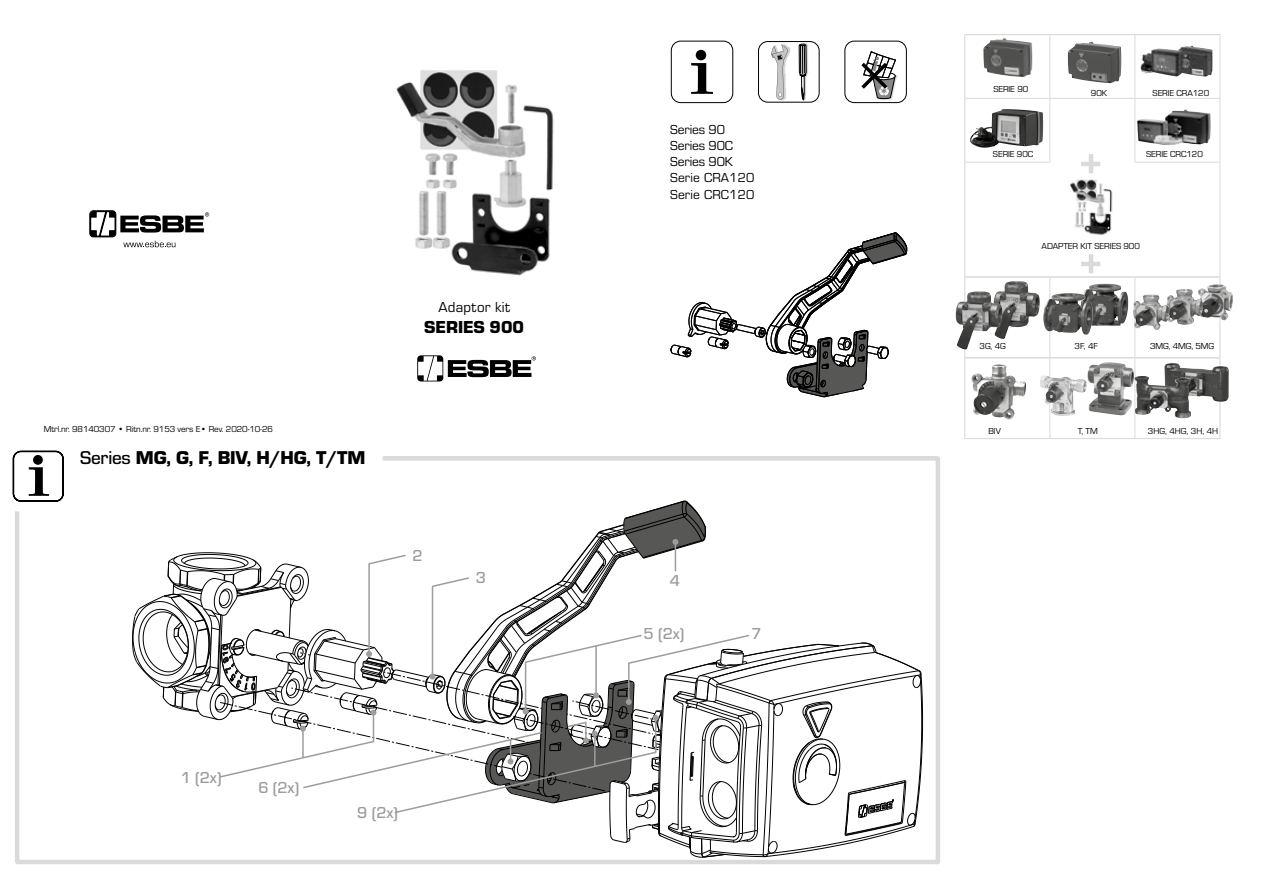
<style>
.page{position:relative;width:1263px;height:893px;background:#fff}
.page>*{position:absolute;margin:0;border:0;box-sizing:border-box;transform-origin:0 0}
.t1{font:700 19.2px "ESBE Eurostile";letter-spacing:-.01em;color:#000}
.t2{font:700 18px "ESBE Eurostile";color:#000}
.t3{font:500 16.5px "ESBE Eurostile";letter-spacing:-.01em;color:#9d9d9c}
.t4{font:15px "ESBE Eurostile";letter-spacing:.02em;color:#000}
.t5{font:13.5px/16.2px "ESBE Eurostile";color:#000}
.t6{font:9px "ESBE Eurostile";letter-spacing:-.01em;color:#000}
.s1{font-weight:500}
</style>
<div class="page">
<svg style="left:90px;top:211px;width:119px;height:36px"></svg>
<svg style="left:417px;top:355px;width:26px;height:26px"></svg>
<svg style="left:418px;top:356px;width:24px;height:25px"></svg>
<svg style="left:448px;top:356px;width:88px;height:21px"></svg>
<div style="left:758px;top:41px;width:61px;height:61px;border:1px solid #000;border-radius:9px"></div>
<img style="left:783px;top:43px;width:7px;height:58px">
<svg style="left:769px;top:44px;width:19px;height:57px"></svg>
<img style="left:800px;top:43px;width:9px;height:58px">
<svg style="left:799px;top:44px;width:8px;height:59px"></svg>
<div style="left:671px;top:41px;width:62px;height:62px;border:1px solid #000;border-radius:9px"></div>
<svg style="left:691px;top:50px;width:22px;height:44px"></svg>
<div style="left:844px;top:41px;width:63px;height:62px;border:1px solid #000;border-radius:9px"></div>
<svg style="left:861px;top:51px;width:35px;height:49px"></svg>
<svg style="left:671px;top:232px;width:236px;height:165px"></svg>
<svg style="left:15px;top:456px;width:925px;height:409px"></svg>
<svg style="left:12px;top:450px;width:53px;height:52px"></svg>
<svg style="left:132px;top:500px;width:791px;height:358px"></svg>
<img style="left:396px;top:70px;width:158px;height:206px">
<hr style="left:964px;top:34px;width:86px;height:1px;background:#dadada">
<hr style="left:964px;top:35px;width:1px;height:63px;background:#dadada">
<hr style="left:1050px;top:34px;width:85px;height:1px;background:#dadada">
<hr style="left:1135px;top:34px;width:85px;height:1px;background:#dadada">
<hr style="left:964px;top:98px;width:1px;height:64px;background:#dadada">
<hr style="left:964px;top:162px;width:1px;height:115px;background:#dadada">
<hr style="left:964px;top:277px;width:1px;height:81px;background:#dadada">
<hr style="left:1219px;top:278px;width:1px;height:80px;background:#dadada">
<hr style="left:964px;top:358px;width:1px;height:80px;background:#dadada">
<hr style="left:1219px;top:358px;width:1px;height:80px;background:#dadada">
<hr style="left:1049px;top:35px;width:1px;height:63px;background:#dadada">
<hr style="left:1134px;top:35px;width:1px;height:63px;background:#dadada">
<hr style="left:1219px;top:35px;width:1px;height:63px;background:#dadada">
<hr style="left:965px;top:98px;width:85px;height:1px;background:#dadada">
<hr style="left:1135px;top:98px;width:85px;height:1px;background:#dadada">
<hr style="left:1219px;top:99px;width:1px;height:63px;background:#dadada">
<hr style="left:965px;top:162px;width:85px;height:1px;background:#dadada">
<hr style="left:1134px;top:162px;width:86px;height:1px;background:#dadada">
<hr style="left:1219px;top:163px;width:1px;height:113px;background:#dadada">
<hr style="left:1049px;top:278px;width:1px;height:79px;background:#dadada">
<hr style="left:1134px;top:278px;width:1px;height:79px;background:#dadada">
<hr style="left:1049px;top:358px;width:1px;height:80px;background:#dadada">
<hr style="left:1134px;top:358px;width:1px;height:80px;background:#dadada">
<hr style="left:964px;top:438px;width:86px;height:1px;background:#dadada">
<hr style="left:1050px;top:438px;width:85px;height:1px;background:#dadada">
<hr style="left:1135px;top:438px;width:85px;height:1px;background:#dadada">
<hr style="left:965px;top:276px;width:85px;height:2px;background:#dadada">
<hr style="left:1050px;top:276px;width:85px;height:2px;background:#dadada">
<hr style="left:1135px;top:276px;width:85px;height:2px;background:#dadada">
<hr style="left:965px;top:357px;width:85px;height:1px;background:#dadada">
<hr style="left:1050px;top:357px;width:85px;height:1px;background:#dadada">
<hr style="left:1135px;top:357px;width:84px;height:1px;background:#dadada">
<hr style="left:1050px;top:98px;width:85px;height:1px;background:#dadada">
<hr style="left:1049px;top:99px;width:1px;height:63px;background:#dadada">
<hr style="left:1134px;top:99px;width:1px;height:63px;background:#dadada">
<img style="left:1142px;top:109px;width:43px;height:11px">
<svg style="left:997px;top:109px;width:7px;height:3px"></svg>
<img style="left:983px;top:38px;width:50px;height:39px">
<hr style="left:1081px;top:262px;width:19px;height:4px;background:#dadada">
<hr style="left:1089px;top:254px;width:4px;height:19px;background:#dadada">
<hr style="left:1081px;top:162px;width:19px;height:4px;background:#dadada">
<hr style="left:1089px;top:154px;width:4px;height:19px;background:#dadada">
<img style="left:1068px;top:42px;width:53px;height:41px">
<img style="left:1070px;top:179px;width:43px;height:56px">
<svg style="left:993px;top:364px;width:13px;height:3px"></svg>
<img style="left:1040px;top:362px;width:94px;height:53px">
<svg style="left:1207px;top:284px;width:9px;height:6px"></svg>
<img style="left:1169px;top:289px;width:34px;height:36px">
<img style="left:1133px;top:294px;width:36px;height:36px">
<img style="left:1002px;top:281px;width:38px;height:58px">
<img style="left:956px;top:291px;width:46px;height:59px">
<img style="left:1084px;top:283px;width:44px;height:43px">
<img style="left:1043px;top:293px;width:50px;height:42px">
<img style="left:1164px;top:363px;width:65px;height:39px">
<img style="left:1134px;top:376px;width:44px;height:42px">
<p class="t6" style="left:44px;top:424px;width:231px">Mtrl.nr. 98140307 • Ritn.nr. 9153 vers E• Rev. 2020-10-26</p>
<h1 class="t1" style="left:80px;top:447px;width:287px"><span class="s1">Series</span> MG, G, F, BIV, H/HG, T/TM</h1>
<h3 class="t4" style="left:438px;top:299px;width:73px">Adaptor kit</h3>
<h2 class="t2" style="left:424px;top:317px;width:102px">SERIES 900</h2>
<h3 class="t3" style="left:412px;top:546px;width:12px">2</h3>
<h3 class="t3" style="left:476px;top:569px;width:12px">3</h3>
<h3 class="t3" style="left:181px;top:769px;width:42px">1 (2x)</h3>
<h3 class="t3" style="left:258px;top:779px;width:42px">6 (2x)</h3>
<h3 class="t3" style="left:357px;top:804px;width:42px">9 (2x)</h3>
<h3 class="t5" style="left:670px;top:121px;width:86px">Series 90<br>Series 90C<br>Series 90K<br>Serie CRA120<br>Serie CRC120</h3>
<h3 class="t3" style="left:670px;top:572px;width:12px">4</h3>
<h3 class="t3" style="left:643px;top:625px;width:42px">5 (2x)</h3>
<h3 class="t3" style="left:752px;top:625px;width:12px">7</h3>
<p class="t6" style="left:993px;top:84px;width:36px">SERIE 90</p>
<p class="t6" style="left:993px;top:150px;width:42px">SERIE 90C</p>
<p class="t6" style="left:1091px;top:89px;width:18px">90K</p>
<p class="t6" style="left:1152px;top:89px;width:58px">SERIE CRA120</p>
<p class="t6" style="left:1146px;top:150px;width:58px">SERIE CRC120</p>
<p class="t6" style="left:1041px;top:241px;width:100px">ADAPTER KIT SERIES 900</p>
<p class="t6" style="left:980px;top:341px;width:28px">3G, 4G</p>
<p class="t6" style="left:1074px;top:341px;width:25px">3F, 4F</p>
<p class="t6" style="left:988px;top:426px;width:14px">BIV</p>
<p class="t6" style="left:1078px;top:426px;width:22px">T, TM</p>
<p class="t6" style="left:1150px;top:341px;width:66px">3MG, 4MG, 5MG</p>
<p class="t6" style="left:1148px;top:426px;width:72px">3HG, 4HG, 3H, 4H</p>
</div>
